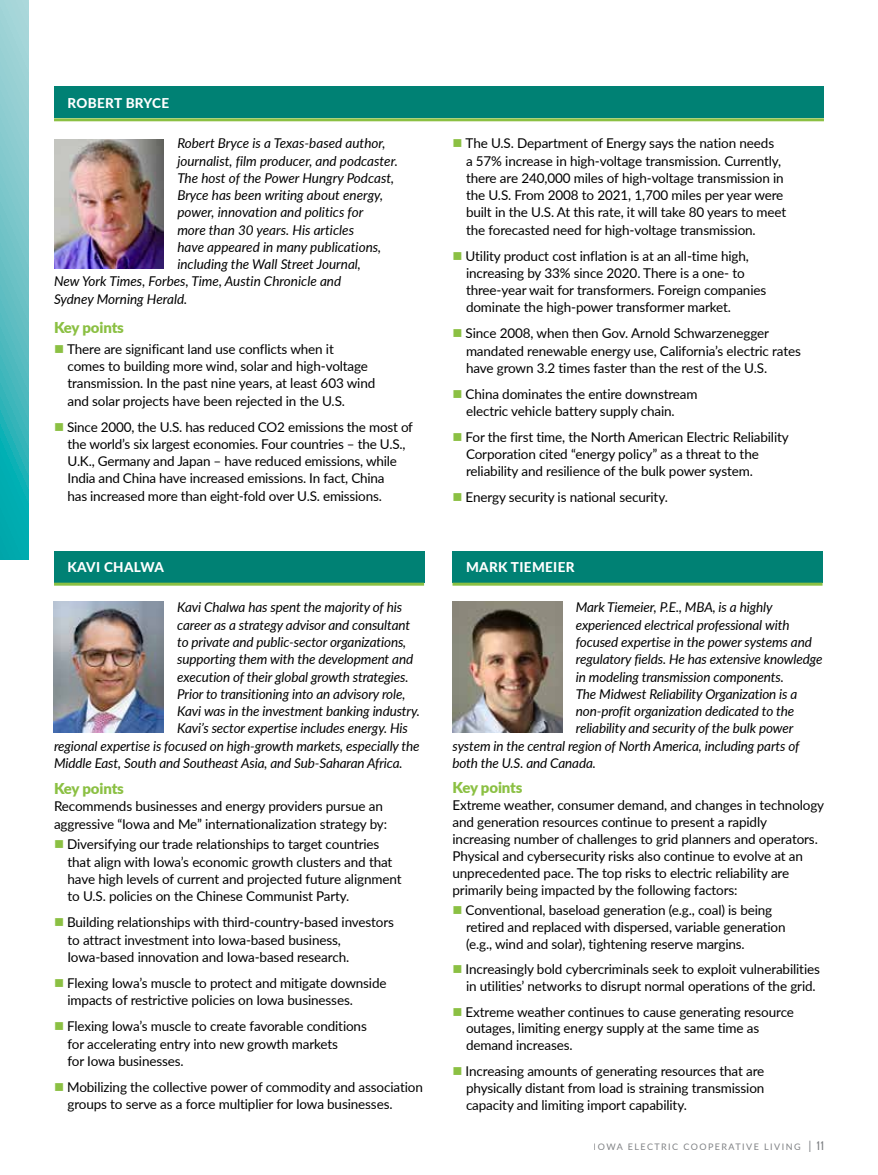
<style>
.page{position:relative;width:878px;height:1175px;background:#fff}
.page>*{position:absolute;margin:0;border:0;box-sizing:border-box;transform-origin:0 0}
.t1{font:900 15px "Lato";letter-spacing:-.01em;color:#8bc043}
.t2{font:13.5px/17.2px "Lato";letter-spacing:-.01em;color:#000}
.t3{font:italic 13.5px "Lato";letter-spacing:-.01em;color:#000}
.t4{font:800 13.5px "Lato";letter-spacing:.025em;color:#fff}
.t5{font:9px "Lato";letter-spacing:.16em;color:#808285}
.s1{font-size:12px}
.s2{font-family:"Univers";font-stretch:ultra-condensed;font-size:12px}
</style>
<div class="page">
<svg style="left:0;top:0;width:28px;height:560px"></svg>
<div style="left:54px;top:86px;width:770px;height:32px;background:#008174"></div>
<img style="left:54px;top:139px;width:110px;height:130px">
<hr style="left:54px;top:118px;width:770px;height:3px;background:#8bc043">
<img style="left:54px;top:602px;width:110px;height:131px">
<img style="left:452px;top:601px;width:110px;height:131px">
<div style="left:54px;top:551px;width:370px;height:31px;background:#008174"></div>
<hr style="left:54px;top:582px;width:370px;height:3px;background:#8bc043">
<div style="left:452px;top:551px;width:370px;height:31px;background:#008174"></div>
<hr style="left:452px;top:582px;width:370px;height:3px;background:#8bc043">
<p class="t4" style="left:68px;top:93px;width:103px">ROBERT BRYCE</p>
<p class="t3" style="left:177px;top:134px;width:210px">Robert Bryce is a Texas-based author,</p>
<p class="t3" style="left:177px;top:151px;width:222px">journalist, film producer, and podcaster.</p>
<p class="t3" style="left:177px;top:168px;width:218px">The host of the Power Hungry Podcast,</p>
<p class="t3" style="left:177px;top:186px;width:207px">Bryce has been writing about energy,</p>
<p class="t3" style="left:177px;top:203px;width:187px">power, innovation and politics for</p>
<p class="t3" style="left:177px;top:220px;width:178px">more than 30 years. His articles</p>
<p class="t3" style="left:177px;top:237px;width:205px">have appeared in many publications,</p>
<p class="t3" style="left:177px;top:255px;width:185px">including the Wall Street Journal,</p>
<p class="t3" style="left:54px;top:272px;width:289px">New York Times, Forbes, Time, Austin Chronicle and</p>
<p class="t3" style="left:54px;top:289px;width:135px">Sydney Morning Herald.</p>
<p class="t1" style="left:54px;top:316px;width:71px">Key points</p>
<p class="t2" style="left:67px;top:340px;width:310px">There are significant land use conflicts when it<br>comes to building more wind, solar and high-voltage transmission. In the past nine years, at least 603 wind and solar projects have been rejected in the U.S.</p>
<p class="t2" style="left:67px;top:417px;width:347px">Since 2000, the U.S. has reduced CO2 emissions the most of the world’s six largest economies. Four countries – the U.S., U.K., Germany and Japan – have reduced emissions, while India and China have increased emissions. In fact, China<br>has increased more than eight-fold over U.S. emissions.</p>
<p class="t2" style="left:465px;top:134px;width:322px">The U.S. Department of Energy says the nation needs<br>a 57% increase in high-voltage transmission. Currently, there are 240,000 miles of high-voltage transmission in the U.S. From 2008 to 2021, 1,700 miles per year were built in the U.S. At this rate, it will take 80 years to meet the forecasted need for high-voltage transmission.</p>
<p class="t2" style="left:465px;top:246px;width:302px">Utility product cost inflation is at an all-time high, increasing by 33% since 2020. There is a one- to three-year wait for transformers. Foreign companies dominate the high-power transformer market.</p>
<p class="t2" style="left:465px;top:324px;width:337px">Since 2008, when then Gov. Arnold Schwarzenegger mandated renewable energy use, California’s electric rates have grown 3.2 times faster than the rest of the U.S.</p>
<p class="t2" style="left:465px;top:384px;width:233px">China dominates the entire downstream electric vehicle battery supply chain.</p>
<p class="t2" style="left:465px;top:428px;width:324px">For the first time, the North American Electric Reliability<br>Corporation cited “energy policy” as a threat to the reliability and resilience of the bulk power system.</p>
<p class="t2" style="left:465px;top:488px;width:204px">Energy security is national security.</p>
<p class="t4" style="left:68px;top:557px;width:98px">KAVI CHALWA</p>
<p class="t4" style="left:466px;top:557px;width:110px">MARK TIEMEIER</p>
<p class="t3" style="left:177px;top:598px;width:226px">Kavi Chalwa has spent the majority of his</p>
<p class="t3" style="left:177px;top:615px;width:234px">career as a strategy advisor and consultant</p>
<p class="t3" style="left:177px;top:632px;width:231px">to private and public-sector organizations,</p>
<p class="t3" style="left:177px;top:649px;width:237px">supporting them with the development and</p>
<p class="t3" style="left:177px;top:667px;width:233px">execution of their global growth strategies.</p>
<p class="t3" style="left:177px;top:684px;width:230px">Prior to transitioning into an advisory role,</p>
<p class="t3" style="left:177px;top:701px;width:244px">Kavi was in the investment banking industry.</p>
<p class="t3" style="left:177px;top:718px;width:232px">Kavi’s sector expertise includes energy. His</p>
<p class="t3" style="left:54px;top:736px;width:367px">regional expertise is focused on high-growth markets, especially the</p>
<p class="t3" style="left:54px;top:753px;width:350px">Middle East, South and Southeast Asia, and Sub-Saharan Africa.</p>
<p class="t1" style="left:54px;top:777px;width:71px">Key points</p>
<p class="t2" style="left:54px;top:797px;width:334px">Recommends businesses and energy providers pursue an aggressive “Iowa and Me” internationalization strategy by:</p>
<p class="t2" style="left:67px;top:835px;width:336px">Diversifying our trade relationships to target countries that align with Iowa’s economic growth clusters and that have high levels of current and projected future alignment to U.S. policies on the Chinese Communist Party.</p>
<p class="t2" style="left:67px;top:913px;width:328px">Building relationships with third-country-based investors to attract investment into Iowa-based business,<br>Iowa-based innovation and Iowa-based research.</p>
<p class="t2" style="left:67px;top:973px;width:321px">Flexing Iowa’s muscle to protect and mitigate downside impacts of restrictive policies on Iowa businesses.</p>
<p class="t2" style="left:67px;top:1017px;width:301px">Flexing Iowa’s muscle to create favorable conditions for accelerating entry into new growth markets<br>for Iowa businesses.</p>
<p class="t2" style="left:67px;top:1077px;width:357px">Mobilizing the collective power of commodity and association groups to serve as a force multiplier for Iowa businesses.</p>
<p class="t3" style="left:575px;top:598px;width:198px">Mark Tiemeier, P.E., MBA, is a highly</p>
<p class="t3" style="left:575px;top:615px;width:215px">experienced electrical professional with</p>
<p class="t3" style="left:575px;top:632px;width:237px">focused expertise in the power systems and</p>
<p class="t3" style="left:575px;top:649px;width:248px">regulatory fields. He has extensive knowledge</p>
<p class="t3" style="left:575px;top:667px;width:210px">in modeling transmission components.</p>
<p class="t3" style="left:575px;top:684px;width:223px">The Midwest Reliability Organization is a</p>
<p class="t3" style="left:575px;top:701px;width:220px">non-profit organization dedicated to the</p>
<p class="t3" style="left:575px;top:718px;width:219px">reliability and security of the bulk power</p>
<p class="t3" style="left:452px;top:736px;width:348px">system in the central region of North America, including parts of</p>
<p class="t3" style="left:452px;top:753px;width:145px">both the U.S. and Canada.</p>
<p class="t1" style="left:452px;top:776px;width:71px">Key points</p>
<p class="t2" style="left:452px;top:796px;width:373px;line-height:16.8px">Extreme weather, consumer demand, and changes in technology and generation resources continue to present a rapidly increasing number of challenges to grid planners and operators.<br>Physical and cybersecurity risks also continue to evolve at an unprecedented pace. The top risks to electric reliability are primarily being impacted by the following factors:</p>
<p class="t2" style="left:465px;top:901px;width:321px;line-height:16.8px">Conventional, baseload generation (e.g., coal) is being retired and replaced with dispersed, variable generation (e.g., wind and solar), tightening reserve margins.</p>
<p class="t2" style="left:465px;top:960px;width:356px;line-height:16.8px">Increasingly bold cybercriminals seek to exploit vulnerabilities in utilities’ networks to disrupt normal operations of the grid.</p>
<p class="t2" style="left:465px;top:1002px;width:330px;line-height:16.8px">Extreme weather continues to cause generating resource outages, limiting energy supply at the same time as demand increases.</p>
<p class="t2" style="left:465px;top:1062px;width:300px;line-height:16.8px;text-align:justify">Increasing amounts of generating resources that are physically distant from load is straining transmission capacity and limiting import capability.</p>
<p class="t5" style="left:594px;top:1140px;width:232px">IOWA ELECTRIC COOPERATIVE LIVING <span class="s1">|</span> <span class="s2">11</span></p>
</div>
